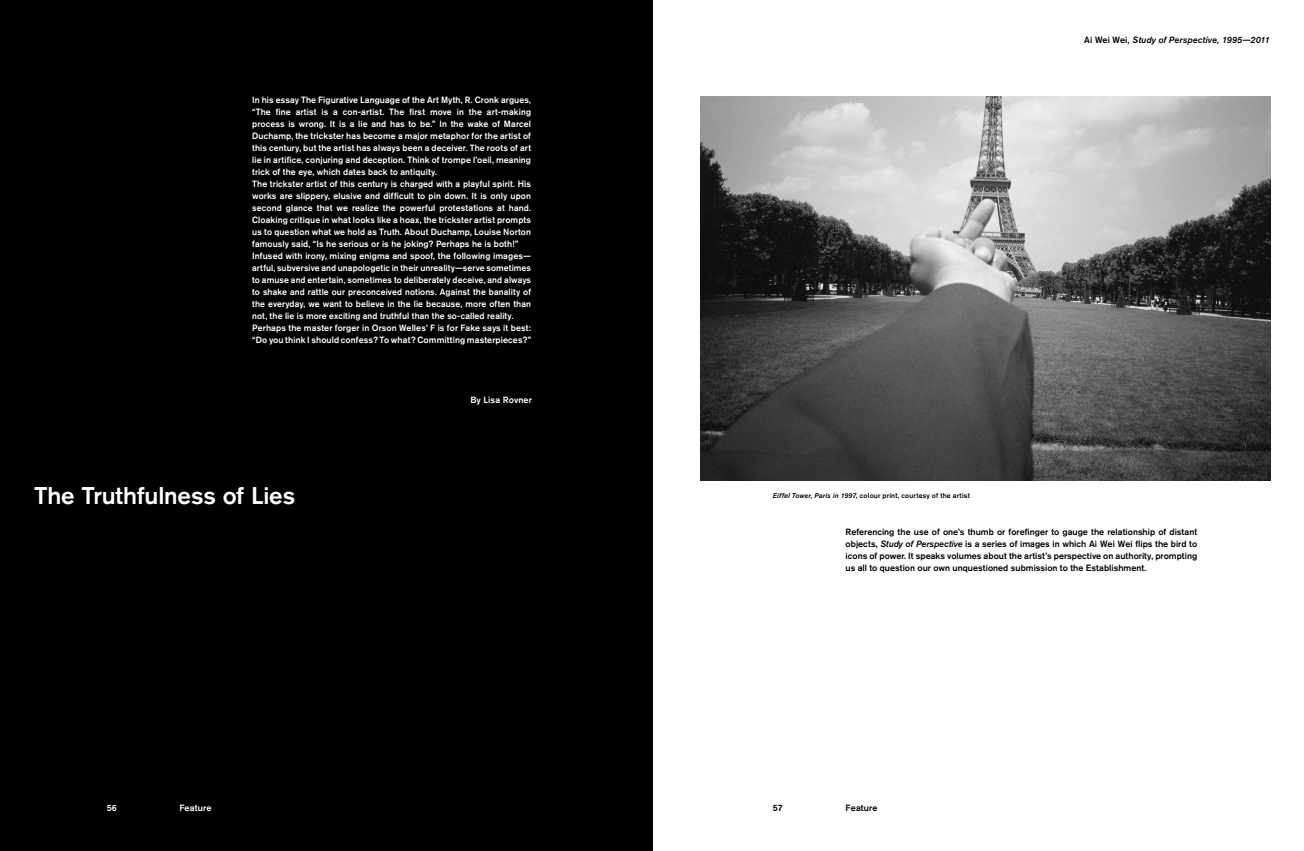
<style>
.page{position:relative;width:1304px;height:851px;background:#fff}
.page>*{position:absolute;margin:0;border:0;box-sizing:border-box;transform-origin:0 0}
.t1{font:500 24px "Akzidenz Grotesk Pro";letter-spacing:-.005em;color:#fff}
.t2{font:500 9px/12px "Akzidenz Grotesk Pro";letter-spacing:.01em;color:#fff}
.t3{font:500 9px/12px "Akzidenz Grotesk Pro";color:#000;text-align:justify}
.t4{font:italic 500 9px "Akzidenz Grotesk Pro";letter-spacing:.01em;color:#000}
.t5{font:500 7px "Akzidenz Grotesk Pro";letter-spacing:.02em;color:#000}
.s1{font-style:normal}
.s2{font-style:italic}
</style>
<div class="page">
<div style="left:0;top:0;width:652px;height:850px;background:#000"></div>
<img style="left:700px;top:96px;width:570px;height:384px">
<p class="t2" style="left:252px;top:93px;width:280px">In his essay The Figurative Language of the Art Myth, R. Cronk argues, “The fine artist is a con-artist. The first move in the art-making process is wrong. It is a lie and has to be.” In the wake of Marcel Duchamp, the trickster has become a major metaphor for the artist of this century, but the artist has always been a deceiver. The roots of art lie in artifice, conjuring and deception. Think of trompe l’oeil, meaning trick of the eye, which dates back to antiquity.<br>The trickster artist of this century is charged with a playful spirit. His works are slippery, elusive and difficult to pin down. It is only upon second glance that we realize the powerful protestations at hand.<br>Cloaking critique in what looks like a hoax, the trickster artist prompts us to question what we hold as Truth. About Duchamp, Louise Norton famously said, “Is he serious or is he joking? Perhaps he is both!” Infused with irony, mixing enigma and spoof, the following images— artful, subversive and unapologetic in their unreality—serve sometimes to amuse and entertain, sometimes to deliberately deceive, and always to shake and rattle our preconceived notions. Against the banality of the everyday, we want to believe in the lie because, more often than not, the lie is more exciting and truthful than the so-called reality.<br>Perhaps the master forger in Orson Welles’ F is for Fake says it best: “Do you think I should confess? To what? Committing masterpieces?”</p>
<h1 class="t1" style="left:34px;top:480px;width:263px">The Truthfulness of Lies</h1>
<p class="t2" style="left:470px;top:393px;width:63px">By Lisa Rovner</p>
<p class="t4" style="left:1084px;top:34px;width:187px"><span class="s1">Ai Wei Wei</span>, Study of Perspective, 1995—2011</p>
<p class="t5" style="left:773px;top:490px;width:199px"><span class="s2">Eiffel Tower, Paris in 1997,</span> colour print, courtesy of the artist</p>
<p class="t3" style="left:846px;top:525px;width:353px">Referencing the use of one’s thumb or forefinger to gauge the relationship of distant objects, <span class="s2">Study of Perspective</span> is a series of images in which Ai Wei Wei flips the bird to icons of power. It speaks volumes about the artist’s perspective on authority, prompting us all to question our own unquestioned submission to the Establishment.</p>
<p class="t2" style="left:107px;top:801px;width:12px">56</p>
<p class="t2" style="left:179px;top:801px;width:33px">Feature</p>
<p class="t3" style="left:773px;top:801px;width:12px">57</p>
<p class="t3" style="left:846px;top:801px;width:33px">Feature</p>
</div>
